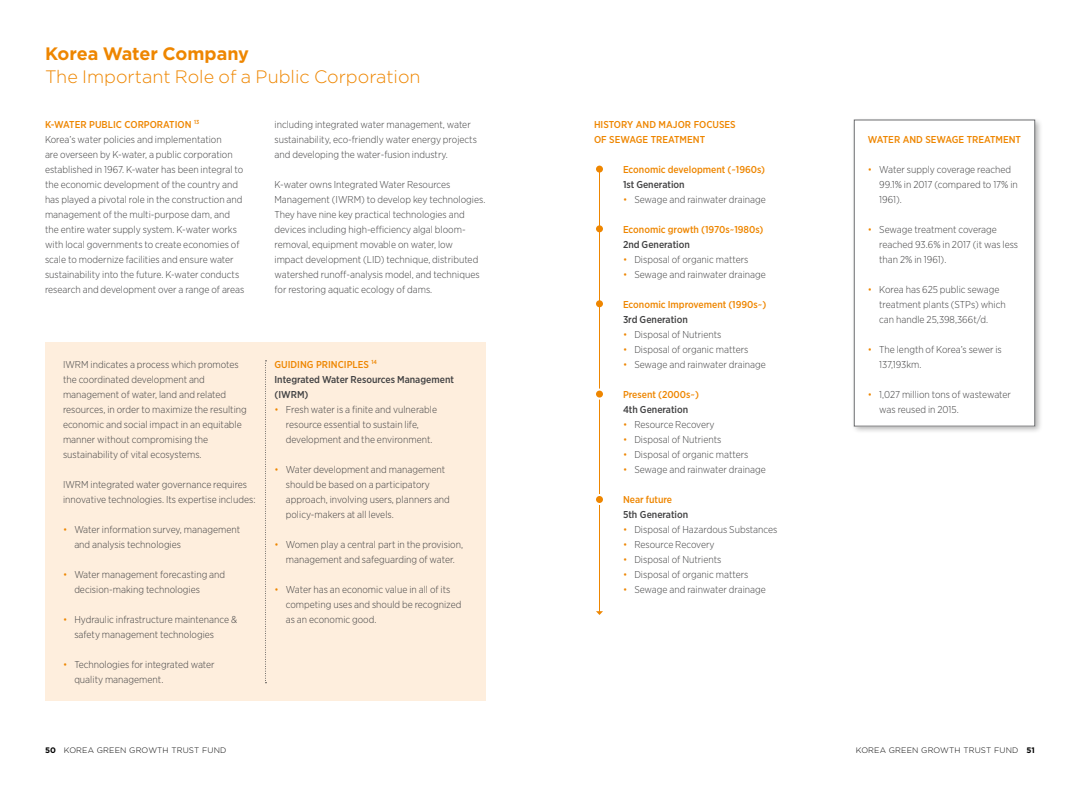
<style>
.page{position:relative;width:1080px;height:792px;background:#fff}
.page>*{position:absolute;margin:0;border:0;box-sizing:border-box;transform-origin:0 0}
.t1{font:300 18px "Gotham";color:#ee8600}
.t2{font:700 18px "Gotham";color:#ee8600}
.t3{font:300 10px/15px "Gotham Narrow";color:#414142}
.t4{font:500 10px/15px "Gotham Narrow";color:#ee8600}
.t5{font:500 10px/15px "Gotham Narrow";color:#414142}
.t6{font:300 8px "Gotham";letter-spacing:.02em;color:#000}
.s1{font-weight:500;color:#ee8600}
.s2{color:#ee8600}
.s3{font-weight:700}
</style>
<div class="page">
<div style="left:45px;top:342px;width:441px;height:359px;background:#feeedd"></div>
<div style="left:595px;top:224px;width:9px;height:9px;background:#ee8600;border-radius:50%"></div>
<div style="left:594px;top:223px;width:11px;height:11px;border:2px solid #fff;border-radius:50%"></div>
<div style="left:595px;top:165px;width:9px;height:9px;background:#ee8600;border-radius:50%"></div>
<div style="left:594px;top:164px;width:11px;height:11px;border:2px solid #fff;border-radius:50%"></div>
<div style="left:595px;top:299px;width:9px;height:9px;background:#ee8600;border-radius:50%"></div>
<div style="left:594px;top:298px;width:11px;height:11px;border:2px solid #fff;border-radius:50%"></div>
<hr style="left:599px;top:169px;width:1px;height:443px;background:#ee8600">
<svg style="left:596px;top:611px;width:7px;height:4px"></svg>
<div style="left:595px;top:390px;width:9px;height:9px;background:#ee8600;border-radius:50%"></div>
<div style="left:594px;top:389px;width:11px;height:11px;border:2px solid #fff;border-radius:50%"></div>
<div style="left:595px;top:495px;width:9px;height:9px;background:#ee8600;border-radius:50%"></div>
<div style="left:594px;top:494px;width:11px;height:11px;border:2px solid #fff;border-radius:50%"></div>
<div style="left:851px;top:117px;width:192px;height:317px;background:#000;opacity:.3"></div>
<div style="left:854px;top:120px;width:181px;height:306px;background:#fff"></div>
<div style="left:854px;top:120px;width:181px;height:306px;border:1px solid #6e6f71"></div>
<svg style="left:265px;top:360px;width:2px;height:323px"></svg>
<h1 class="t2" style="left:45px;top:42px;width:206px">Korea Water Company</h1>
<h1 class="t1" style="left:45px;top:65px;width:377px">The Important Role of a Public Corporation</h1>
<p class="t3" style="left:45px;top:116px;width:201px"><span class="s1">K-WATER PUBLIC CORPORATION</span> <sup>13<br></sup>Korea’s water policies and implementation<br>are overseen by K-water, a public corporation established in 1967. K-water has been integral to the economic development of the country and has played a pivotal role in the construction and management of the multi-purpose dam, and the entire water supply system. K-water works with local governments to create economies of scale to modernize facilities and ensure water sustainability into the future. K-water conducts research and development over a range of areas</p>
<p class="t3" style="left:275px;top:116px;width:204px">including integrated water management, water sustainability, eco-friendly water energy projects and developing the water-fusion industry.</p>
<p class="t3" style="left:275px;top:176px;width:212px">K-water owns Integrated Water Resources Management (IWRM) to develop key technologies.<br>They have nine key practical technologies and devices including high-efficiency algal bloom&shy;removal, equipment movable on water, low<br>impact development (LID) technique, distributed watershed runoff-analysis model, and techniques for restoring aquatic ecology of dams.</p>
<p class="t3" style="left:63px;top:356px;width:185px">IWRM indicates a process which promotes the coordinated development and management of water, land and related resources, in order to maximize the resulting economic and social impact in an equitable manner without compromising the sustainability of vital ecosystems.</p>
<p class="t3" style="left:63px;top:476px;width:194px">IWRM integrated water governance requires innovative technologies. Its expertise includes:</p>
<p class="t3" style="left:74px;top:521px;width:167px;text-indent:-11px"><span class="s2">•</span> Water information survey, management and analysis technologies</p>
<p class="t3" style="left:74px;top:566px;width:152px;text-indent:-11px"><span class="s2">•</span> Water management forecasting and decision-making technologies</p>
<p class="t3" style="left:74px;top:611px;width:164px;text-indent:-11px"><span class="s2">•</span> Hydraulic infrastructure maintenance &amp; safety management technologies</p>
<p class="t3" style="left:74px;top:656px;width:142px;text-indent:-11px"><span class="s2">•</span> Technologies for integrated water quality management.</p>
<p class="t5" style="left:274px;top:356px;width:181px"><span class="s2">GUIDING PRINCIPLES</span> <sup>14<br></sup>Integrated Water Resources Management (IWRM)</p>
<p class="t3" style="left:286px;top:401px;width:153px;text-indent:-11px"><span class="s2">•</span> Fresh water is a finite and vulnerable resource essential to sustain life, development and the environment.</p>
<p class="t3" style="left:286px;top:461px;width:166px;text-indent:-11px"><span class="s2">•</span> Water development and management should be based on a participatory approach, involving users, planners and policy-makers at all levels.</p>
<p class="t3" style="left:274px;top:536px;width:190px;text-align:center"><span class="s2">•</span> Women play a central part in the provision, management and safeguarding of water.</p>
<p class="t3" style="left:286px;top:581px;width:177px;text-indent:-11px"><span class="s2">•</span> Water has an economic value in all of its competing uses and should be recognized as an economic good.</p>
<p class="t4" style="left:594px;top:116px;width:143px">HISTORY AND MAJOR FOCUSES<br>OF SEWAGE TREATMENT</p>
<p class="t4" style="left:623px;top:161px;width:144px">Economic development (~1960s)</p>
<p class="t5" style="left:623px;top:176px;width:63px">1st Generation</p>
<p class="t3" style="left:623px;top:191px;width:144px"><span class="s2">•</span> Sewage and rainwater drainage</p>
<p class="t4" style="left:623px;top:221px;width:142px">Economic growth (1970s~1980s)</p>
<p class="t5" style="left:623px;top:236px;width:68px">2nd Generation</p>
<p class="t3" style="left:623px;top:251px;width:127px"><span class="s2">•</span> Disposal of organic matters</p>
<p class="t3" style="left:623px;top:266px;width:144px"><span class="s2">•</span> Sewage and rainwater drainage</p>
<p class="t4" style="left:623px;top:296px;width:145px">Economic Improvement (1990s~)</p>
<p class="t5" style="left:623px;top:311px;width:66px">3rd Generation</p>
<p class="t3" style="left:623px;top:326px;width:100px"><span class="s2">•</span> Disposal of Nutrients</p>
<p class="t3" style="left:623px;top:341px;width:127px"><span class="s2">•</span> Disposal of organic matters</p>
<p class="t3" style="left:623px;top:356px;width:144px"><span class="s2">•</span> Sewage and rainwater drainage</p>
<p class="t4" style="left:623px;top:386px;width:77px">Present (2000s~)</p>
<p class="t5" style="left:623px;top:401px;width:67px">4th Generation</p>
<p class="t3" style="left:623px;top:416px;width:93px"><span class="s2">•</span> Resource Recovery</p>
<p class="t3" style="left:623px;top:431px;width:100px"><span class="s2">•</span> Disposal of Nutrients</p>
<p class="t3" style="left:623px;top:446px;width:127px"><span class="s2">•</span> Disposal of organic matters</p>
<p class="t3" style="left:623px;top:461px;width:144px"><span class="s2">•</span> Sewage and rainwater drainage</p>
<p class="t4" style="left:623px;top:491px;width:51px">Near future</p>
<p class="t5" style="left:623px;top:506px;width:67px">5th Generation</p>
<p class="t3" style="left:623px;top:521px;width:156px"><span class="s2">•</span> Disposal of Hazardous Substances</p>
<p class="t3" style="left:623px;top:536px;width:93px"><span class="s2">•</span> Resource Recovery</p>
<p class="t3" style="left:623px;top:551px;width:100px"><span class="s2">•</span> Disposal of Nutrients</p>
<p class="t3" style="left:623px;top:566px;width:127px"><span class="s2">•</span> Disposal of organic matters</p>
<p class="t3" style="left:623px;top:581px;width:144px"><span class="s2">•</span> Sewage and rainwater drainage</p>
<p class="t4" style="left:868px;top:131px;width:155px">WATER AND SEWAGE TREATMENT</p>
<p class="t3" style="left:879px;top:161px;width:140px;text-indent:-11px"><span class="s2">•</span> Water supply coverage reached<br>99.1% in 2017 (compared to 17% in<br>1961).</p>
<p class="t3" style="left:879px;top:221px;width:140px;text-indent:-11px"><span class="s2">•</span> Sewage treatment coverage reached 93.6% in 2017 (it was less than 2% in 1961).</p>
<p class="t3" style="left:879px;top:281px;width:128px;text-indent:-11px"><span class="s2">•</span> Korea has 625 public sewage treatment plants (STPs) which can handle 25,398,366t/d.</p>
<p class="t3" style="left:879px;top:341px;width:124px;text-indent:-11px"><span class="s2">•</span> The length of Korea’s sewer is<br>137,193km.</p>
<p class="t3" style="left:879px;top:386px;width:133px;text-indent:-11px"><span class="s2">•</span> 1,027 million tons of wastewater was reused in 2015.</p>
<p class="t6" style="left:45px;top:745px;width:183px"><span class="s3">50</span> KOREA GREEN GROWTH TRUST FUND</p>
<p class="t6" style="left:856px;top:745px;width:181px">KOREA GREEN GROWTH TRUST FUND <span class="s3">51</span></p>
</div>
